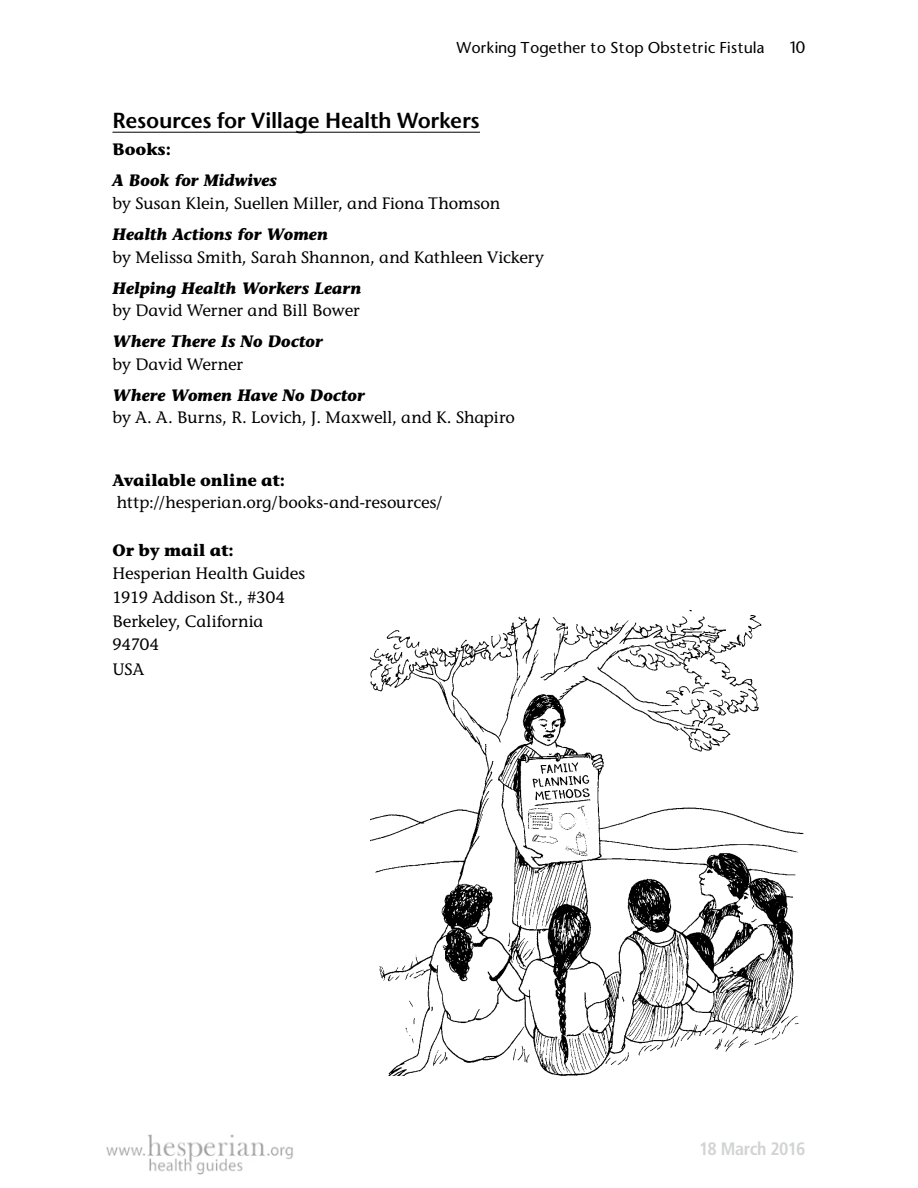
<style>
.page{position:relative;width:918px;height:1188px;background:#fff}
.page>*{position:absolute;margin:0;border:0;box-sizing:border-box;transform-origin:0 0}
.t1{font:600 21.75px "Stone Sans ITC Std";letter-spacing:-.015em;color:#000}
.t2{font:700 condensed 18px "Frutiger LT Std";letter-spacing:-.03em;color:#d1d3d4}
.t3{font:500 16.5px/23.7px "Stone Inf ITC Std";letter-spacing:-.005em;color:#000}
.t4{font:italic 700 16.5px "Stone Inf ITC Std";color:#000}
.t5{font:700 16.5px "Stone Inf ITC Std";color:#000}
.t6{font:500 15.75px "Stone Sans";color:#000}
.t7{font:500 15px "Stone Sans";color:#000}
</style>
<div class="page">
<img style="left:106px;top:1134px;width:187px;height:40px">
<hr style="left:112px;top:132px;width:368px;height:1px;background:#000">
<img style="left:370px;top:609px;width:434px;height:467px">
<p class="t7" style="left:456px;top:38px;width:310px">Working Together to Stop Obstetric Fistula</p>
<p class="t6" style="left:790px;top:37px;width:17px">10</p>
<h1 class="t1" style="left:112px;top:107px;width:369px">Resources for Village Health Workers</h1>
<p class="t5" style="left:112px;top:139px;width:60px">Books:</p>
<p class="t4" style="left:112px;top:170px;width:166px">A Book for Midwives</p>
<p class="t3" style="left:112px;top:191px;width:389px">by Susan Klein, Suellen Miller, and Fiona Thomson</p>
<p class="t4" style="left:112px;top:224px;width:217px">Health Actions for Women</p>
<p class="t3" style="left:112px;top:245px;width:433px">by Melissa Smith, Sarah Shannon, and Kathleen Vickery</p>
<p class="t4" style="left:112px;top:277px;width:250px">Helping Health Workers Learn</p>
<p class="t3" style="left:112px;top:298px;width:249px">by David Werner and Bill Bower</p>
<p class="t4" style="left:112px;top:331px;width:212px">Where There Is No Doctor</p>
<p class="t3" style="left:112px;top:352px;width:132px">by David Werner</p>
<p class="t4" style="left:112px;top:385px;width:254px">Where Women Have No Doctor</p>
<p class="t3" style="left:112px;top:406px;width:404px">by A. A. Burns, R. Lovich, J. Maxwell, and K. Shapiro</p>
<p class="t5" style="left:112px;top:469px;width:174px">Available online at:</p>
<p class="t3" style="left:117px;top:490px;width:328px">http://hesperian.org/books-and-resources/</p>
<p class="t5" style="left:112px;top:539px;width:123px">Or by mail at:</p>
<p class="t3" style="left:112px;top:562px;width:194px">Hesperian Health Guides<br>1919 Addison St., #304<br>Berkeley, California<br>94704</p>
<p class="t3" style="left:112px;top:658px;width:33px">USA</p>
<p class="t2" style="left:699px;top:1139px;width:108px">18 March 2016</p>
</div>
